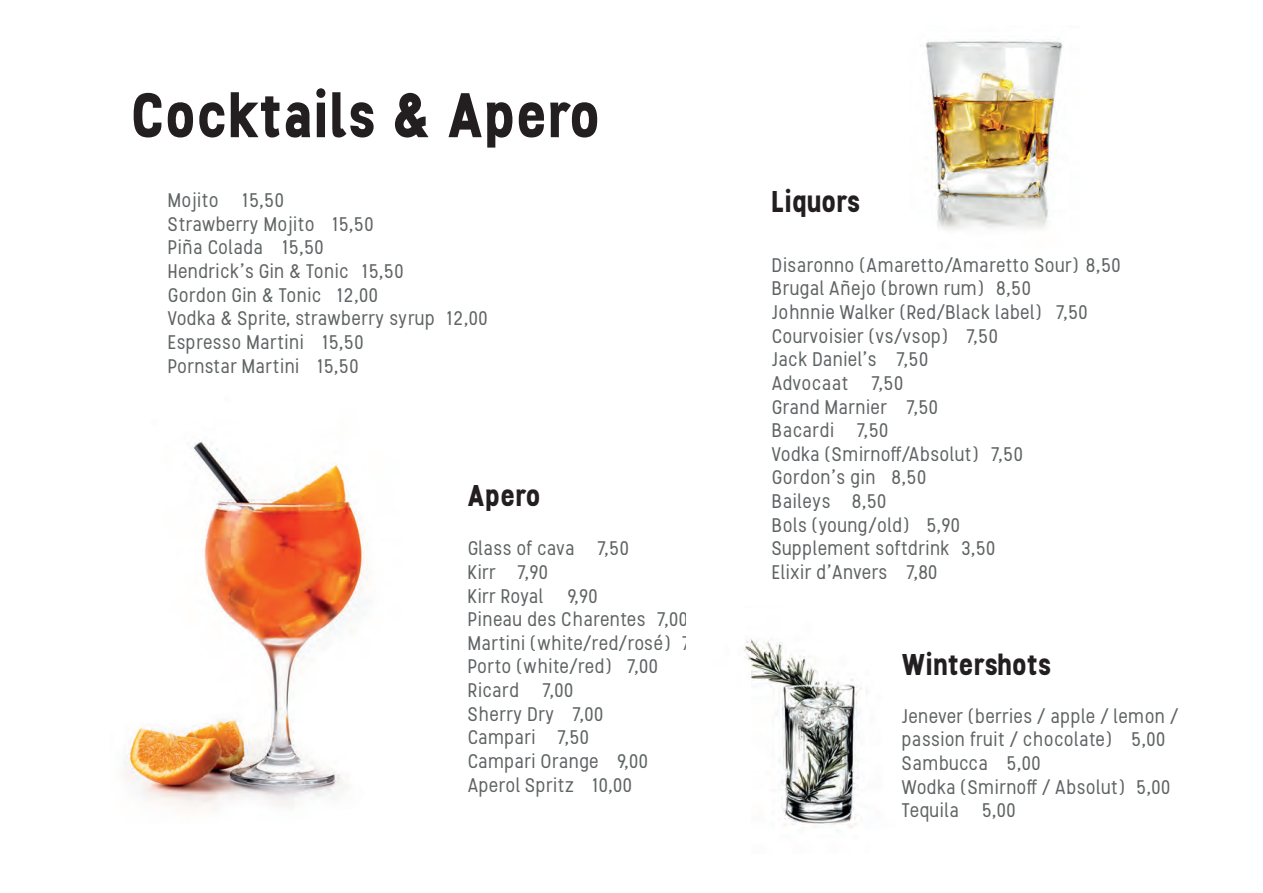
<style>
.page{position:relative;width:1263px;height:893px;background:#fff}
.page>*{position:absolute;margin:0;border:0;box-sizing:border-box;transform-origin:0 0}
.t1{font:700 62.85px "Stellar";color:#231f20}
.t2{font:700 30px "Stellar";color:#231f20}
.t3{font:19.65px/23.7px "Stellar";color:#5f6364}
</style>
<div class="page">
<img style="left:124px;top:442px;width:244px;height:365px">
<img style="left:925px;top:39px;width:138px;height:191px">
<img style="left:744px;top:639px;width:118px;height:189px">
<h1 class="t1" style="left:132px;top:75px;width:471px">Cocktails &amp; Apero</h1>
<p class="t3" style="left:168px;top:189px;width:322px">Mojito 15,50<br>Strawberry Mojito 15,50<br>Piña Colada 15,50<br>Hendrick’s Gin &amp; Tonic 15,50<br>Gordon Gin &amp; Tonic 12,00<br>Vodka &amp; Sprite, strawberry syrup 12,00<br>Espresso Martini 15,50<br>Pornstar Martini 15,50</p>
<h2 class="t2" style="left:468px;top:476px;width:75px">Apero</h2>
<p class="t3" style="left:468px;top:537px;width:247px">Glass of cava 7,50<br>Kirr 7,90<br>Kirr Royal 9,90<br>Pineau des Charentes 7,00<br>Martini (white/red/rosé) 7,00<br>Porto (white/red) 7,00<br>Ricard 7,00<br>Sherry Dry 7,00<br>Campari 7,50<br>Campari Orange 9,00<br>Aperol Spritz 10,00</p>
<h2 class="t2" style="left:772px;top:182px;width:91px">Liquors</h2>
<p class="t3" style="left:772px;top:253px;width:351px">Disaronno (Amaretto/Amaretto Sour) 8,50<br>Brugal Añejo (brown rum) 8,50<br>Johnnie Walker (Red/Black label) 7,50<br>Courvoisier (vs/vsop) 7,50<br>Jack Daniel’s 7,50<br>Advocaat 7,50<br>Grand Marnier 7,50<br>Bacardi 7,50<br>Vodka (Smirnoff/Absolut) 7,50<br>Gordon’s gin 8,50<br>Baileys 8,50<br>Bols (young/old) 5,90<br>Supplement softdrink 3,50<br>Elixir d’Anvers 7,80</p>
<h2 class="t2" style="left:902px;top:646px;width:152px">Wintershots</h2>
<p class="t3" style="left:902px;top:704px;width:278px">Jenever (berries / apple / lemon / passion fruit / chocolate) 5,00<br>Sambucca 5,00<br>Wodka (Smirnoff / Absolut) 5,00<br>Tequila 5,00</p>
</div>
